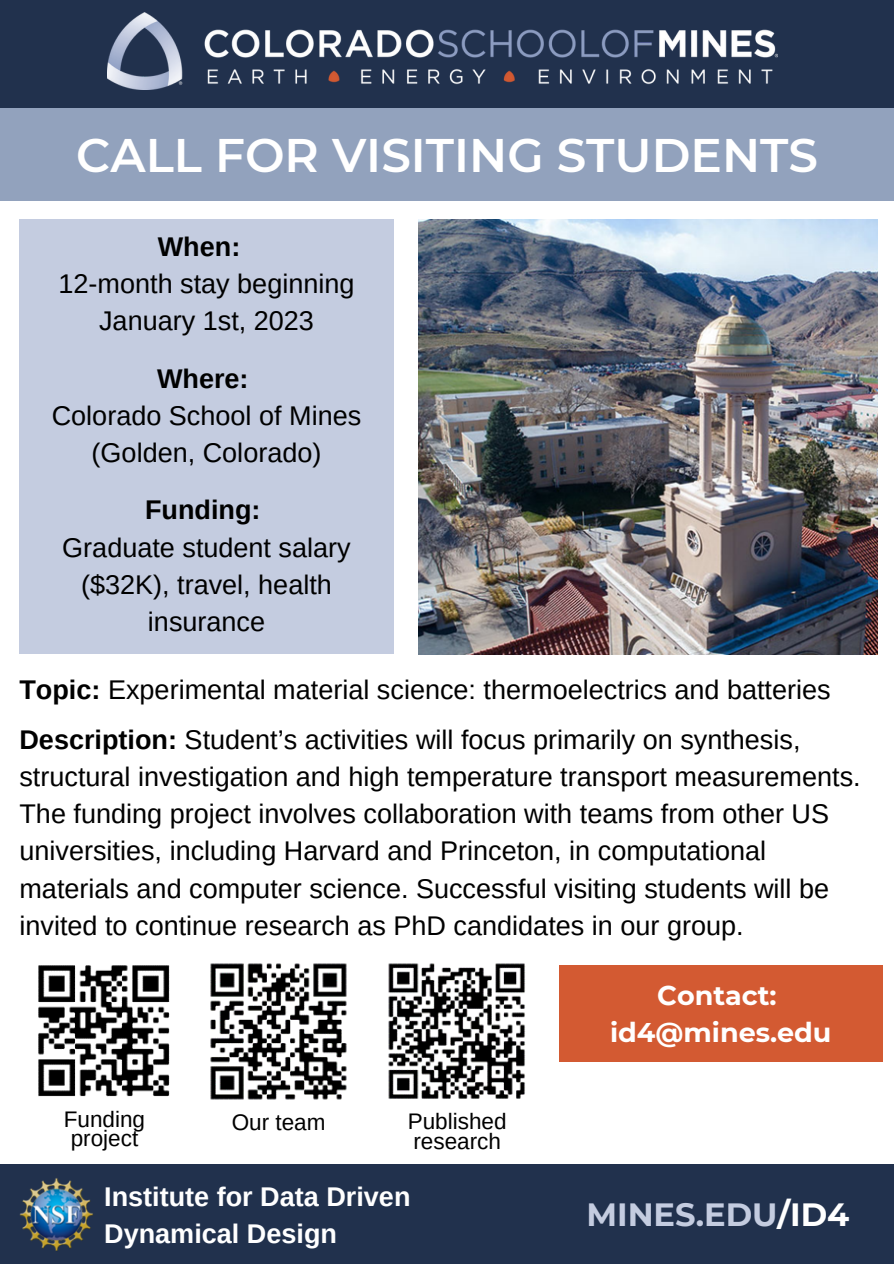
<style>
.page{position:relative;width:894px;height:1264px;background:#fff}
.page>*{position:absolute;margin:0;border:0;box-sizing:border-box;transform-origin:0 0}
.t1{font:600 46.95px "Montserrat";color:#fff}
.t2{font:700 32.1px "Montserrat";color:#c4cce0}
.t3{font:27px/37.2px "Arimo";color:#000;text-align:center}
.t4{font:700 27px/37.2px "Arimo";color:#fff}
.t5{font:700 27px/37.2px "Montserrat";color:#fff;text-align:center}
.t6{font:700 27px "Arimo";color:#000}
.t7{font:22.5px/19.2px "Arimo";color:#000}
.s1{font-weight:700}
.s2{color:#fff}
</style>
<div class="page">
<img style="left:418px;top:219px;width:458px;height:435px">
<div style="left:0;top:0;width:893px;height:108px;background:#21314d"></div>
<div style="left:0;top:1164px;width:893px;height:99px;background:#21314d"></div>
<img style="left:107px;top:13px;width:670px;height:76px">
<div style="left:0;top:109px;width:893px;height:92px;background:#92a2bd"></div>
<img style="left:388px;top:963px;width:138px;height:136px">
<img style="left:38px;top:963px;width:309px;height:137px">
<div style="left:19px;top:219px;width:374px;height:435px;background:#c4cce0"></div>
<div style="left:559px;top:965px;width:323px;height:97px;background:#d35a32"></div>
<img style="left:19px;top:1178px;width:74px;height:73px">
<h1 class="t1" style="left:76px;top:126px;width:743px">CALL FOR VISITING STUDENTS</h1>
<p class="t6" style="left:158px;top:231px;width:84px">When:</p>
<p class="t3" style="left:58px;top:265px;width:297px">12-month stay beginning<br>January 1st, 2023</p>
<p class="t6" style="left:157px;top:363px;width:93px">Where:</p>
<p class="t3" style="left:52px;top:397px;width:311px">Colorado School of Mines (Golden, Colorado)</p>
<p class="t6" style="left:145px;top:495px;width:117px">Funding:</p>
<p class="t3" style="left:62px;top:528px;width:290px">Graduate student salary ($32K), travel, health insurance</p>
<p class="t3" style="left:19px;top:671px;width:812px"><span class="s1">Topic:</span> Experimental material science: thermoelectrics and batteries</p>
<p class="t3" style="left:19px;top:721px;width:842px;text-align:left"><span class="s1">Description:</span> Student’s activities will focus primarily on synthesis, structural investigation and high temperature transport measurements.<br>The funding project involves collaboration with teams from other US universities, including Harvard and Princeton, in computational materials and computer science. Successful visiting students will be invited to continue research as PhD candidates in our group.</p>
<p class="t7" style="left:64px;top:1109px;width:83px">Funding</p>
<p class="t7" style="left:232px;top:1112px;width:95px">Our team</p>
<p class="t7" style="left:71px;top:1128px;width:69px">project</p>
<p class="t7" style="left:407px;top:1111px;width:100px">Published research</p>
<p class="t4" style="left:104px;top:1177px;width:308px">Institute for Data Driven<br>Dynamical Design</p>
<p class="t5" style="left:610px;top:976px;width:223px">Contact: id4@mines.edu</p>
<p class="t2" style="left:586px;top:1195px;width:264px">MINES.EDU<span class="s2">/ID4</span></p>
</div>
